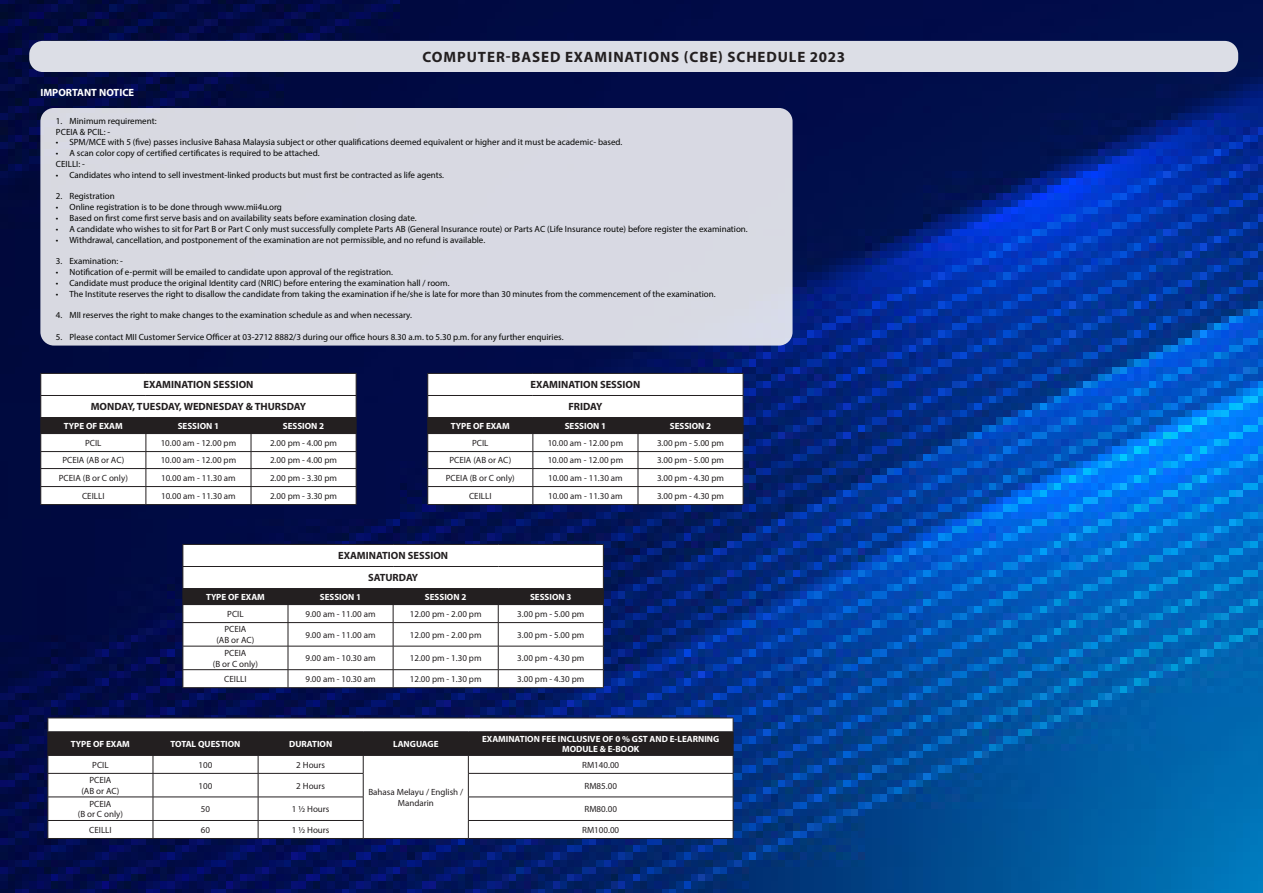
<style>
.page{position:relative;width:1263px;height:893px;background:#fff}
.page>*{position:absolute;margin:0;border:0;box-sizing:border-box;transform-origin:0 0}
.t1{font:700 15px "Myriad Pro";letter-spacing:.06em;color:#231f20}
.t2{font:700 10.5px "Myriad Pro";color:#231f20}
.t3{font:700 10.5px "Myriad Pro";color:#fff}
.t4{font:9px "Myriad Pro";color:#040503}
.t5{font:9px/10.8px "Myriad Pro";color:#231f20;text-align:center}
.t6{font:700 9px/10.8px "Myriad Pro";color:#fff;text-align:center}
</style>
<div class="page">
<img style="left:0;top:0;width:1263px;height:893px">
<div style="left:29px;top:41px;width:1209px;height:31px;background:#dcdee6;border-radius:14px"></div>
<div style="left:40px;top:108px;width:752px;height:238px;background:#d8d9e2;border-radius:14px"></div>
<svg style="left:40px;top:373px;width:317px;height:132px"></svg>
<hr style="left:41px;top:504px;width:105px;height:1px;background:#231f20">
<hr style="left:146px;top:504px;width:105px;height:1px;background:#231f20">
<hr style="left:251px;top:504px;width:105px;height:1px;background:#231f20">
<hr style="left:182px;top:544px;width:106px;height:1px;background:#231f20">
<hr style="left:288px;top:544px;width:105px;height:1px;background:#231f20">
<hr style="left:393px;top:544px;width:105px;height:1px;background:#231f20">
<hr style="left:498px;top:544px;width:106px;height:1px;background:#231f20">
<svg style="left:182px;top:545px;width:422px;height:142px"></svg>
<hr style="left:183px;top:687px;width:105px;height:1px;background:#231f20">
<hr style="left:288px;top:687px;width:105px;height:1px;background:#231f20">
<hr style="left:393px;top:687px;width:105px;height:1px;background:#231f20">
<hr style="left:498px;top:687px;width:105px;height:1px;background:#231f20">
<svg style="left:47px;top:718px;width:687px;height:120px"></svg>
<hr style="left:48px;top:838px;width:105px;height:1px;background:#231f20">
<hr style="left:153px;top:838px;width:105px;height:1px;background:#231f20">
<hr style="left:258px;top:838px;width:105px;height:1px;background:#231f20">
<hr style="left:363px;top:838px;width:105px;height:1px;background:#231f20">
<hr style="left:468px;top:838px;width:265px;height:1px;background:#231f20">
<svg style="left:427px;top:373px;width:317px;height:132px"></svg>
<hr style="left:428px;top:504px;width:105px;height:1px;background:#231f20">
<hr style="left:533px;top:504px;width:105px;height:1px;background:#231f20">
<hr style="left:638px;top:504px;width:105px;height:1px;background:#231f20">
<p class="t3" style="left:40px;top:86px;width:95px">IMPORTANT NOTICE</p>
<p class="t1" style="left:423px;top:47px;width:424px">COMPUTER-BASED EXAMINATIONS (CBE) SCHEDULE 2023</p>
<p class="t4" style="left:56px;top:115px;width:102px">1. Minimum requirement:</p>
<p class="t4" style="left:56px;top:126px;width:56px">PCEIA &amp; PCIL: -</p>
<p class="t4" style="left:56px;top:137px;width:568px">• SPM/MCE with 5 (five) passes inclusive Bahasa Malaysia subject or other qualifications deemed equivalent or higher and it must be academic- based.</p>
<p class="t4" style="left:56px;top:148px;width:265px">• A scan color copy of certified certificates is required to be attached.</p>
<p class="t4" style="left:56px;top:158px;width:30px">CEILLI: -</p>
<p class="t4" style="left:56px;top:169px;width:390px">• Candidates who intend to sell investment-linked products but must first be contracted as life agents.</p>
<p class="t4" style="left:56px;top:191px;width:60px">2. Registration</p>
<p class="t4" style="left:56px;top:202px;width:227px">• Online registration is to be done through www.mii4u.org</p>
<p class="t4" style="left:56px;top:212px;width:362px">• Based on first come first serve basis and on availability seats before examination closing date.</p>
<p class="t4" style="left:56px;top:223px;width:693px">• A candidate who wishes to sit for Part B or Part C only must successfully complete Parts AB (General Insurance route) or Parts AC (Life Insurance route) before register the examination.</p>
<p class="t4" style="left:56px;top:234px;width:431px">• Withdrawal, cancellation, and postponement of the examination are not permissible, and no refund is available.</p>
<p class="t4" style="left:56px;top:256px;width:68px">3. Examination: -</p>
<p class="t4" style="left:56px;top:266px;width:338px">• Notification of e-permit will be emailed to candidate upon approval of the registration.</p>
<p class="t4" style="left:56px;top:277px;width:395px">• Candidate must produce the original Identity card (NRIC) before entering the examination hall / room.</p>
<p class="t4" style="left:56px;top:288px;width:661px">• The Institute reserves the right to disallow the candidate from taking the examination if he/she is late for more than 30 minutes from the commencement of the examination.</p>
<p class="t4" style="left:56px;top:310px;width:357px">4. MII reserves the right to make changes to the examination schedule as and when necessary.</p>
<p class="t4" style="left:56px;top:331px;width:509px">5. Please contact MII Customer Service Officer at 03-2712 8882/3 during our office hours 8.30 a.m. to 5.30 p.m. for any further enquiries.</p>
<p class="t2" style="left:143px;top:378px;width:111px">EXAMINATION SESSION</p>
<p class="t2" style="left:91px;top:400px;width:217px">MONDAY, TUESDAY, WEDNESDAY &amp; THURSDAY</p>
<p class="t6" style="left:64px;top:420px;width:60px">TYPE OF EXAM</p>
<p class="t6" style="left:178px;top:420px;width:43px">SESSION 1</p>
<p class="t6" style="left:283px;top:420px;width:43px">SESSION 2</p>
<p class="t5" style="left:85px;top:437px;width:18px">PCIL</p>
<p class="t5" style="left:161px;top:437px;width:77px">10.00 am - 12.00 pm</p>
<p class="t5" style="left:270px;top:437px;width:69px">2.00 pm - 4.00 pm</p>
<p class="t5" style="left:62px;top:455px;width:63px">PCEIA (AB or AC)</p>
<p class="t5" style="left:161px;top:455px;width:77px">10.00 am - 12.00 pm</p>
<p class="t5" style="left:270px;top:455px;width:69px">2.00 pm - 4.00 pm</p>
<p class="t5" style="left:59px;top:472px;width:71px">PCEIA (B or C only)</p>
<p class="t5" style="left:161px;top:472px;width:76px">10.00 am - 11.30 am</p>
<p class="t5" style="left:270px;top:472px;width:69px">2.00 pm - 3.30 pm</p>
<p class="t5" style="left:82px;top:490px;width:24px">CEILLI</p>
<p class="t5" style="left:161px;top:490px;width:76px">10.00 am - 11.30 am</p>
<p class="t5" style="left:270px;top:490px;width:69px">2.00 pm - 3.30 pm</p>
<p class="t2" style="left:530px;top:378px;width:111px">EXAMINATION SESSION</p>
<p class="t2" style="left:568px;top:400px;width:36px">FRIDAY</p>
<p class="t6" style="left:451px;top:420px;width:60px">TYPE OF EXAM</p>
<p class="t6" style="left:565px;top:420px;width:43px">SESSION 1</p>
<p class="t6" style="left:670px;top:420px;width:43px">SESSION 2</p>
<p class="t5" style="left:472px;top:437px;width:18px">PCIL</p>
<p class="t5" style="left:548px;top:437px;width:77px">10.00 am - 12.00 pm</p>
<p class="t5" style="left:657px;top:437px;width:69px">3.00 pm - 5.00 pm</p>
<p class="t5" style="left:449px;top:455px;width:63px">PCEIA (AB or AC)</p>
<p class="t5" style="left:548px;top:455px;width:77px">10.00 am - 12.00 pm</p>
<p class="t5" style="left:657px;top:455px;width:69px">3.00 pm - 5.00 pm</p>
<p class="t5" style="left:446px;top:472px;width:71px">PCEIA (B or C only)</p>
<p class="t5" style="left:548px;top:472px;width:76px">10.00 am - 11.30 am</p>
<p class="t5" style="left:657px;top:472px;width:69px">3.00 pm - 4.30 pm</p>
<p class="t5" style="left:469px;top:490px;width:24px">CEILLI</p>
<p class="t5" style="left:548px;top:490px;width:76px">10.00 am - 11.30 am</p>
<p class="t5" style="left:657px;top:490px;width:69px">3.00 pm - 4.30 pm</p>
<p class="t2" style="left:338px;top:549px;width:111px">EXAMINATION SESSION</p>
<p class="t2" style="left:368px;top:571px;width:52px">SATURDAY</p>
<p class="t6" style="left:206px;top:591px;width:60px">TYPE OF EXAM</p>
<p class="t6" style="left:320px;top:591px;width:43px">SESSION 1</p>
<p class="t6" style="left:425px;top:591px;width:43px">SESSION 2</p>
<p class="t6" style="left:530px;top:591px;width:43px">SESSION 3</p>
<p class="t5" style="left:227px;top:608px;width:18px">PCIL</p>
<p class="t5" style="left:305px;top:608px;width:72px">9.00 am - 11.00 am</p>
<p class="t5" style="left:410px;top:608px;width:73px">12.00 pm - 2.00 pm</p>
<p class="t5" style="left:517px;top:608px;width:69px">3.00 pm - 5.00 pm</p>
<p class="t5" style="left:224px;top:624px;width:24px">PCEIA</p>
<p class="t5" style="left:216px;top:635px;width:39px">(AB or AC)</p>
<p class="t5" style="left:305px;top:629px;width:72px">9.00 am - 11.00 am</p>
<p class="t5" style="left:410px;top:629px;width:73px">12.00 pm - 2.00 pm</p>
<p class="t5" style="left:517px;top:629px;width:69px">3.00 pm - 5.00 pm</p>
<p class="t5" style="left:224px;top:647px;width:24px">PCEIA</p>
<p class="t5" style="left:213px;top:658px;width:47px">(B or C only)</p>
<p class="t5" style="left:305px;top:653px;width:72px">9.00 am - 10.30 am</p>
<p class="t5" style="left:410px;top:653px;width:73px">12.00 pm - 1.30 pm</p>
<p class="t5" style="left:517px;top:653px;width:69px">3.00 pm - 4.30 pm</p>
<p class="t5" style="left:224px;top:673px;width:24px">CEILLI</p>
<p class="t5" style="left:305px;top:673px;width:72px">9.00 am - 10.30 am</p>
<p class="t5" style="left:410px;top:673px;width:73px">12.00 pm - 1.30 pm</p>
<p class="t5" style="left:517px;top:673px;width:69px">3.00 pm - 4.30 pm</p>
<p class="t6" style="left:71px;top:738px;width:60px">TYPE OF EXAM</p>
<p class="t6" style="left:171px;top:738px;width:71px">TOTAL QUESTION</p>
<p class="t6" style="left:289px;top:738px;width:45px">DURATION</p>
<p class="t6" style="left:393px;top:738px;width:47px">LANGUAGE</p>
<p class="t6" style="left:482px;top:733px;width:239px">EXAMINATION FEE INCLUSIVE OF 0 % GST AND E-LEARNING<br>MODULE &amp; E-BOOK</p>
<p class="t5" style="left:92px;top:759px;width:18px">PCIL</p>
<p class="t5" style="left:199px;top:759px;width:15px">100</p>
<p class="t5" style="left:296px;top:759px;width:30px">2 Hours</p>
<p class="t5" style="left:368px;top:786px;width:96px">Bahasa Melayu / English /<br>Mandarin</p>
<p class="t5" style="left:582px;top:759px;width:39px">RM140.00</p>
<p class="t5" style="left:89px;top:775px;width:24px">PCEIA</p>
<p class="t5" style="left:81px;top:785px;width:39px">(AB or AC)</p>
<p class="t5" style="left:199px;top:780px;width:15px">100</p>
<p class="t5" style="left:296px;top:780px;width:30px">2 Hours</p>
<p class="t5" style="left:584px;top:780px;width:34px">RM85.00</p>
<p class="t5" style="left:89px;top:798px;width:24px">PCEIA</p>
<p class="t5" style="left:78px;top:809px;width:47px">(B or C only)</p>
<p class="t5" style="left:201px;top:803px;width:11px">50</p>
<p class="t5" style="left:292px;top:803px;width:39px">1 ½ Hours</p>
<p class="t5" style="left:584px;top:803px;width:34px">RM80.00</p>
<p class="t5" style="left:89px;top:824px;width:24px">CEILLI</p>
<p class="t5" style="left:201px;top:824px;width:11px">60</p>
<p class="t5" style="left:292px;top:824px;width:39px">1 ½ Hours</p>
<p class="t5" style="left:582px;top:824px;width:39px">RM100.00</p>
</div>
